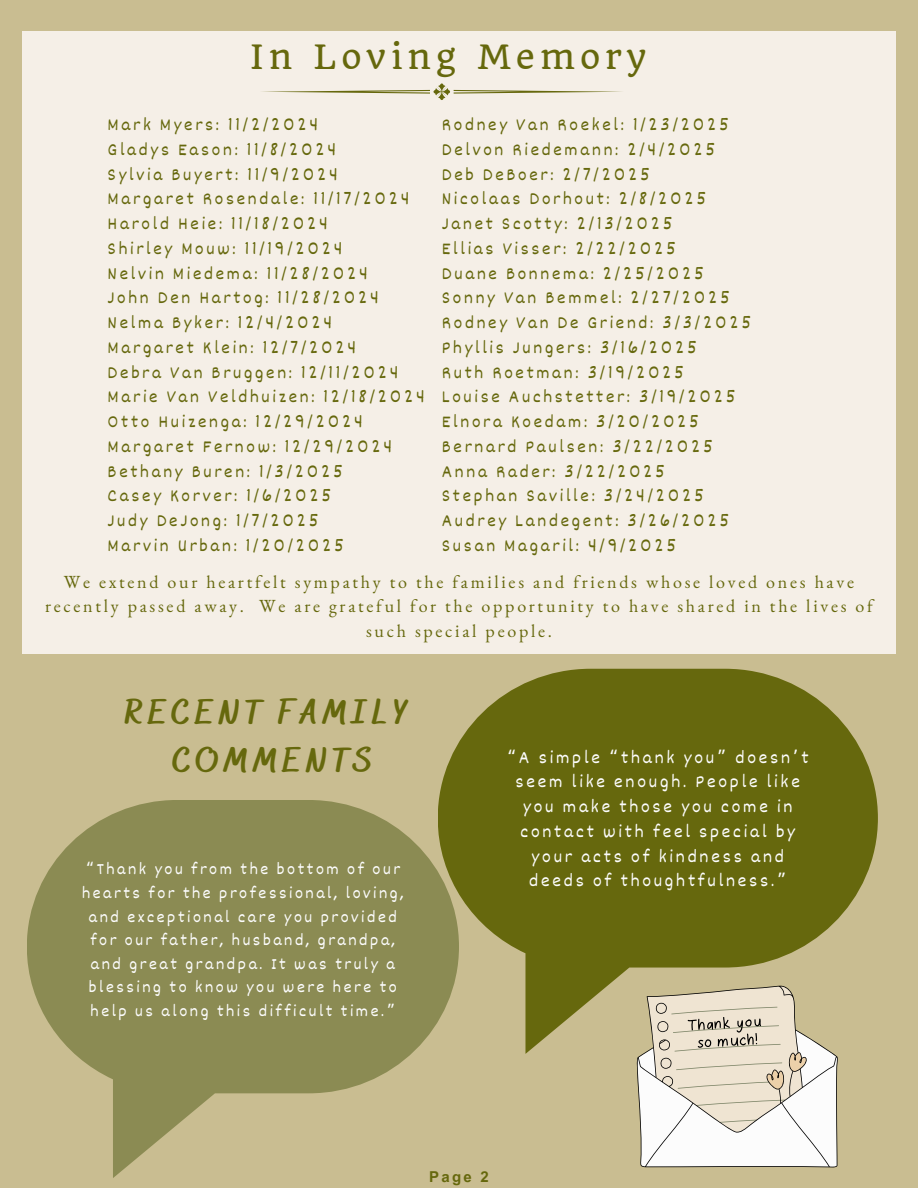
<style>
.page{position:relative;width:918px;height:1188px;background:#c9bd91}
.page>*{position:absolute;margin:0;border:0;box-sizing:border-box;transform-origin:0 0}
.t1{font:800 33.9px/47.2px "Bakerie Smooth";letter-spacing:.15em;color:#66680d;text-align:center}
.t2{font:32.7px "Quando";letter-spacing:.15em;color:#66680d}
.t3{font:18.45px/24.8px "Dekko";letter-spacing:.15em;color:#fcfcfc;text-align:center}
.t4{font:18px/24.8px "Dekko";letter-spacing:.15em;color:#66680d}
.t5{font:18px/24.8px "EB Garamond";letter-spacing:.15em;color:#66680d;text-align:center}
.t6{font:16.8px/23.7px "Dekko";letter-spacing:.15em;color:#fcfcfc;text-align:center}
.t7{font:700 15px "Arial MT Pro";color:#66680d}
.s1{font-family:"Noto Sans Gurmukhi"}
</style>
<div class="page">
<div style="left:22px;top:31px;width:874px;height:623px;background:#f5efe7"></div>
<svg style="left:438px;top:669px;width:440px;height:299px;background:#73731e"></svg>
<svg style="left:27px;top:800px;width:432px;height:293px;background:#92915a"></svg>
<svg style="left:636px;top:986px;width:202px;height:182px;background:#e3dcce"></svg>
<svg style="left:262px;top:83px;width:360px;height:17px"></svg>
<h2 class="t2" style="left:250px;top:37px;width:397px">In Loving Memory</h2>
<h3 class="t4" style="left:108px;top:111px;width:319px">Mark Myers: 11/2/2024<br>Gladys Eason: 11/8/2024<br>Sylvia Buyert: 11/9/2024<br>Margaret Rosendale: 11/17/2024<br>Harold Heie: 11/18/2024<br>Shirley Mouw: 11/19/2024<br>Nelvin Miedema: 11/28/2024<br>John Den Hartog: 11/28/2024<br>Nelma Byker: 12/4/2024<br>Margaret Klein: 12/7/2024<br>Debra Van Bruggen: 12/11/2024<br>Marie Van Veldhuizen: 12/18/2024<br>Otto Huizenga: 12/29/2024<br>Margaret Fernow: 12/29/2024<br>Bethany Buren: 1/3/2025<br>Casey Korver: 1/6/2025<br>Judy DeJong: 1/7/2025<br>Marvin Urban: 1/20/2025</h3>
<h3 class="t4" style="left:442px;top:111px;width:311px">Rodney Van Roekel: 1/23/2025<br>Delvon Riedemann: 2/4/2025<br>Deb DeBoer: 2/7/2025<br>Nicolaas Dorhout: 2/8/2025<br>Janet Scotty: 2/13/2025<br>Ellias Visser: 2/22/2025<br>Duane Bonnema: 2/25/2025<br>Sonny Van Bemmel: 2/27/2025<br>Rodney Van De Griend: 3/3/2025<br>Phyllis Jungers: 3/16/2025<br>Ruth Roetman: 3/19/2025<br>Louise Auchstetter: 3/19/2025<br>Elnora Koedam: 3/20/2025<br>Bernard Paulsen: 3/22/2025<br>Anna Rader: 3/22/2025<br>Stephan Saville: 3/24/2025<br>Audrey Landegent: 3/26/2025<br>Susan Magaril: 4/9/2025</h3>
<p class="t5" style="left:45px;top:569px;width:829px">We extend our heartfelt sympathy to the families and friends whose loved ones have recently passed away. We are grateful for the opportunity to have shared in the lives of such special people.</p>
<h3 class="t1" style="left:125px;top:691px;width:285px">RECENT FAMILY<br>COMMENTS</h3>
<h1 class="t6" style="left:82px;top:857px;width:323px"><span class="s1">“</span>Thank you from the bottom of our hearts for the professional, loving, and exceptional care you provided for our father, husband, grandpa, and great grandpa. It was truly a blessing to know you were here to help us along this difficult time.<span class="s1">”</span></h1>
<h3 class="t3" style="left:507px;top:744px;width:303px"><span class="s1">“</span>A simple <span class="s1">“</span>thank you<span class="s1">”</span> doesn<span class="s1">’</span>t seem like enough. People like you make those you come in contact with feel special by your acts of kindness and deeds of thoughtfulness.<span class="s1">”</span></h3>
<h3 class="t7" style="left:429px;top:1171px;width:61px">Page 2</h3>
</div>
